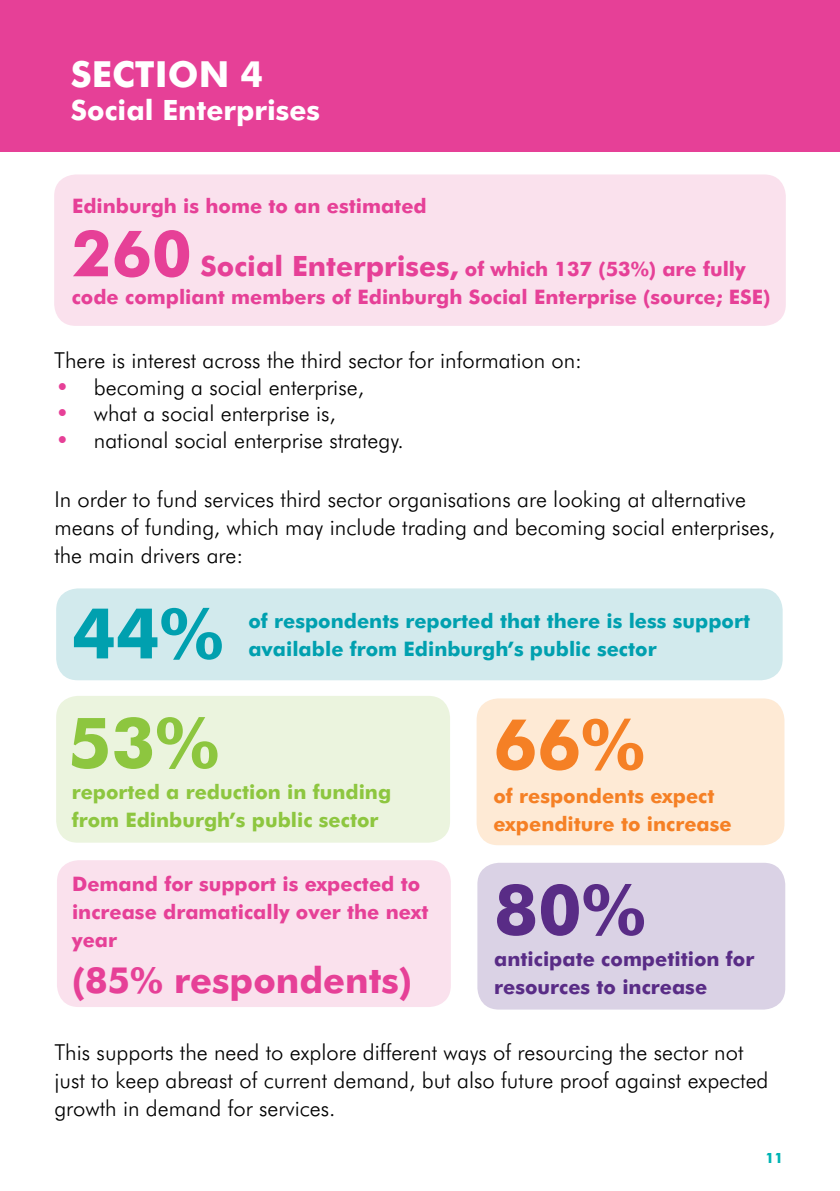
<style>
.page{position:relative;width:840px;height:1191px;background:#fff}
.page>*{position:absolute;margin:0;border:0;box-sizing:border-box;transform-origin:0 0}
.t1{font:700 70px "Futura BT";color:#00a0af}
.t2{font:700 70px "Futura BT";color:#8dc63f}
.t3{font:700 70px "Futura BT";color:#f58025}
.t4{font:700 70px "Futura BT";color:#592c86}
.t5{font:700 64px "Futura BT";color:#e64097}
.t6{font:700 36px "Futura BT";color:#e64097}
.t7{font:700 36px "Futura BT";color:#fff}
.t8{font:700 28px "Futura BT";color:#fff}
.t9{font:300 22px/28px "Futura BT";color:#000}
.t10{font:700 20px/28px "Futura BT";color:#e64097}
.t11{font:700 20px/28px "Futura BT";color:#00a0af}
.t12{font:700 20px/28px "Futura BT";color:#8dc63f}
.t13{font:700 20px "Futura BT";color:#592c86}
.t14{font:700 20px/28px "Futura BT";color:#f58025}
.t15{font:700 14.2px "Futura BT";color:#00b4b4}
.s1{font-size:28px}
.s2{font-family:"Futura";font-weight:500;color:#e64097}
</style>
<div class="page">
<div style="left:56px;top:588px;width:726px;height:92px;background:#d2eaed;border-radius:22px"></div>
<div style="left:54px;top:174px;width:731px;height:152px;background:#fae1ed;border-radius:22px"></div>
<div style="left:0;top:0;width:839px;height:151px;background:#e64097"></div>
<div style="left:56px;top:696px;width:394px;height:146px;background:#ebf4de;border-radius:22px"></div>
<div style="left:476px;top:698px;width:308px;height:147px;background:#feead5;border-radius:22px"></div>
<div style="left:57px;top:860px;width:393px;height:147px;background:#fae1ed;border-radius:22px"></div>
<div style="left:477px;top:862px;width:307px;height:147px;background:#dad2e5;border-radius:22px"></div>
<h3 class="t7" style="left:71px;top:52px;width:194px">SECTION 4</h3>
<p class="t8" style="left:71px;top:93px;width:250px">Social Enterprises</p>
<p class="t10" style="left:72px;top:191px;width:356px">Edinburgh is home to an estimated</p>
<h2 class="t5" style="left:72px;top:214px;width:121px">260</h2>
<p class="t10" style="left:72px;top:255px;width:700px;text-indent:129px"><span class="s1">Social Enterprises,</span> of which 137 (53%) are fully code compliant members of Edinburgh Social Enterprise (source; ESE)</p>
<p class="t9" style="left:54px;top:346px;width:529px">There is interest across the third sector for information on:</p>
<p class="t9" style="left:54px;top:373px;width:311px"><span class="s2">•</span> becoming a social enterprise,</p>
<p class="t9" style="left:54px;top:399px;width:283px"><span class="s2">•</span> what a social enterprise is,</p>
<p class="t9" style="left:54px;top:426px;width:351px"><span class="s2">•</span> national social enterprise strategy.</p>
<p class="t9" style="left:54px;top:485px;width:722px">In order to fund services third sector organisations are looking at alternative means of funding, which may include trading and becoming social enterprises, the main drivers are:</p>
<h1 class="t1" style="left:72px;top:591px;width:152px">44%</h1>
<p class="t11" style="left:248px;top:607px;width:503px">of respondents reported that there is less support available from Edinburgh’s public sector</p>
<h1 class="t2" style="left:68px;top:700px;width:152px">53%</h1>
<p class="t12" style="left:72px;top:777px;width:321px">reported a reduction in funding from Edinburgh’s public sector</p>
<p class="t10" style="left:72px;top:869px;width:357px">Demand for support is expected to increase dramatically over the next year</p>
<h3 class="t6" style="left:72px;top:957px;width:341px">(85% respondents)</h3>
<h1 class="t3" style="left:493px;top:701px;width:152px">66%</h1>
<p class="t14" style="left:493px;top:781px;width:240px">of respondents expect expenditure to increase</p>
<h1 class="t4" style="left:494px;top:867px;width:152px">80%</h1>
<p class="t13" style="left:494px;top:946px;width:261px">anticipate competition for</p>
<p class="t13" style="left:494px;top:974px;width:214px">resources to increase</p>
<p class="t9" style="left:54px;top:1038px;width:715px">This supports the need to explore different ways of resourcing the sector not just to keep abreast of current demand, but also future proof against expected growth in demand for services.</p>
<p class="t15" style="left:765px;top:1149px;width:19px">11</p>
</div>
